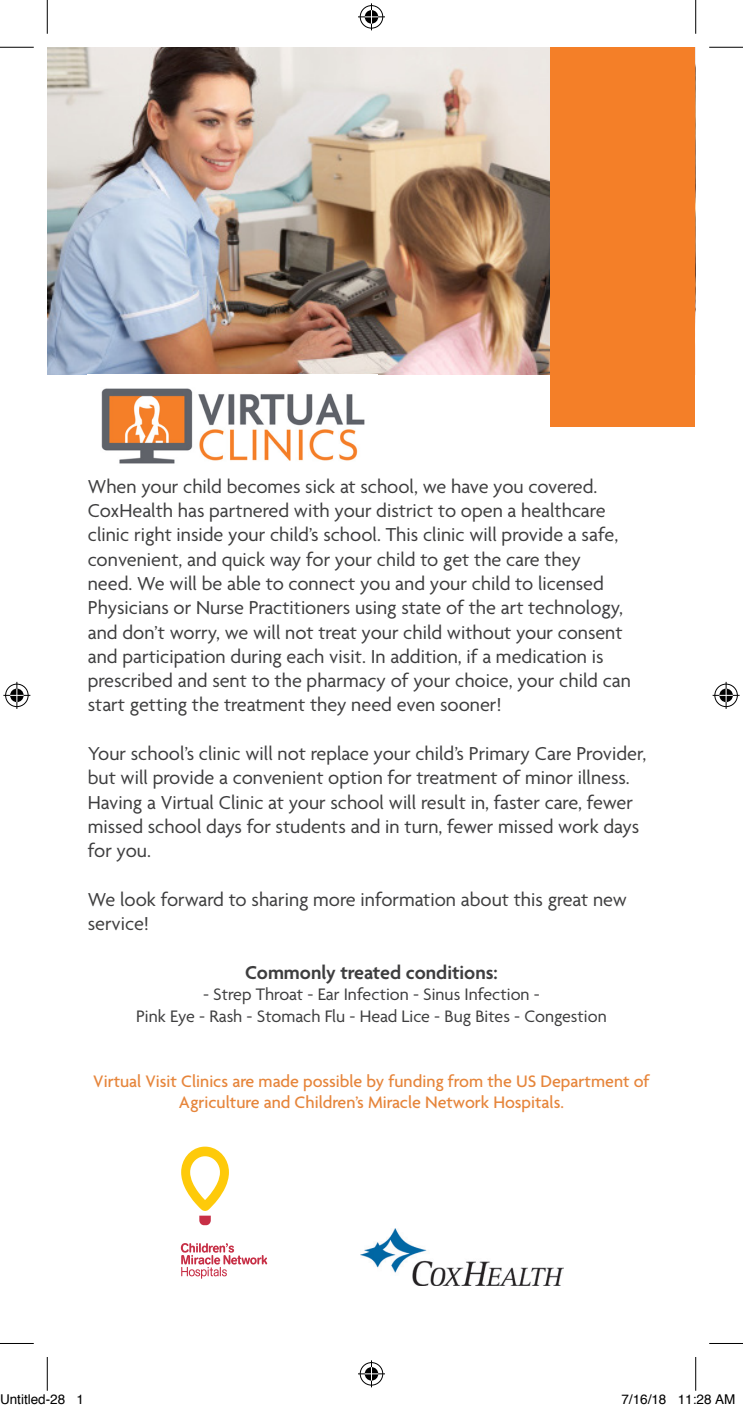
<style>
.page{position:relative;width:743px;height:1411px;background:#fff}
.page>*{position:absolute;margin:0;border:0;box-sizing:border-box;transform-origin:0 0}
.t1{font:20.25px/24.3px "Agenda";color:#3e3e3f}
.t2{font:600 20.25px "Agenda";color:#3e3e3f}
.t3{font:500 18px/21.6px "Agenda";color:#e6853b;text-align:center}
.t4{font:18px "Agenda";color:#3e3e3f}
.t5{font:13.5px "Helvetica";color:#000}
</style>
<div class="page">
<img style="left:47px;top:47px;width:648px;height:327px">
<div style="left:549px;top:47px;width:145px;height:379px;background:#f47f28"></div>
<img style="left:101px;top:388px;width:264px;height:76px">
<svg style="left:181px;top:1146px;width:48px;height:79px"></svg>
<svg style="left:181px;top:1243px;width:86px;height:36px"></svg>
<img style="left:360px;top:1228px;width:203px;height:58px">
<hr style="left:0;top:47px;width:34px;height:1px;background:#000">
<hr style="left:709px;top:47px;width:33px;height:1px;background:#000">
<hr style="left:0;top:1343px;width:34px;height:1px;background:#000">
<hr style="left:709px;top:1343px;width:33px;height:1px;background:#000">
<hr style="left:47px;top:0;width:1px;height:34px;background:#000">
<hr style="left:47px;top:1357px;width:1px;height:33px;background:#000">
<hr style="left:695px;top:0;width:1px;height:34px;background:#000">
<hr style="left:695px;top:1357px;width:1px;height:33px;background:#000">
<svg style="left:358px;top:3px;width:27px;height:27px"></svg>
<svg style="left:358px;top:1360px;width:27px;height:27px"></svg>
<svg style="left:3px;top:682px;width:27px;height:27px"></svg>
<svg style="left:712px;top:682px;width:27px;height:27px"></svg>
<p class="t1" style="left:88px;top:475px;width:544px">When your child becomes sick at school, we have you covered.<br>CoxHealth has partnered with your district to open a healthcare clinic right inside your child’s school. This clinic will provide a safe, convenient, and quick way for your child to get the care they<br>need. We will be able to connect you and your child to licensed Physicians or Nurse Practitioners using state of the art technology, and don’t worry, we will not treat your child without your consent and participation during each visit. In addition, if a medication is prescribed and sent to the pharmacy of your choice, your child can start getting the treatment they need even sooner!</p>
<p class="t1" style="left:88px;top:743px;width:560px">Your school’s clinic will not replace your child’s Primary Care Provider, but will provide a convenient option for treatment of minor illness.<br>Having a Virtual Clinic at your school will result in, faster care, fewer missed school days for students and in turn, fewer missed work days for you.</p>
<p class="t1" style="left:88px;top:888px;width:540px">We look forward to sharing more information about this great new service!</p>
<p class="t2" style="left:245px;top:961px;width:254px">Commonly treated conditions:</p>
<p class="t4" style="left:203px;top:985px;width:338px">- Strep Throat - Ear Infection - Sinus Infection -</p>
<p class="t4" style="left:136px;top:1006px;width:472px">Pink Eye - Rash - Stomach Flu - Head Lice - Bug Bites - Congestion</p>
<p class="t3" style="left:93px;top:1071px;width:558px">Virtual Visit Clinics are made possible by funding from the US Department of<br>Agriculture and Children’s Miracle Network Hospitals.</p>
<p class="t5" style="left:0;top:1389px;width:86px">Untitled-28 1</p>
<p class="t5" style="left:621px;top:1389px;width:116px">7/16/18 11:28 AM</p>
</div>
